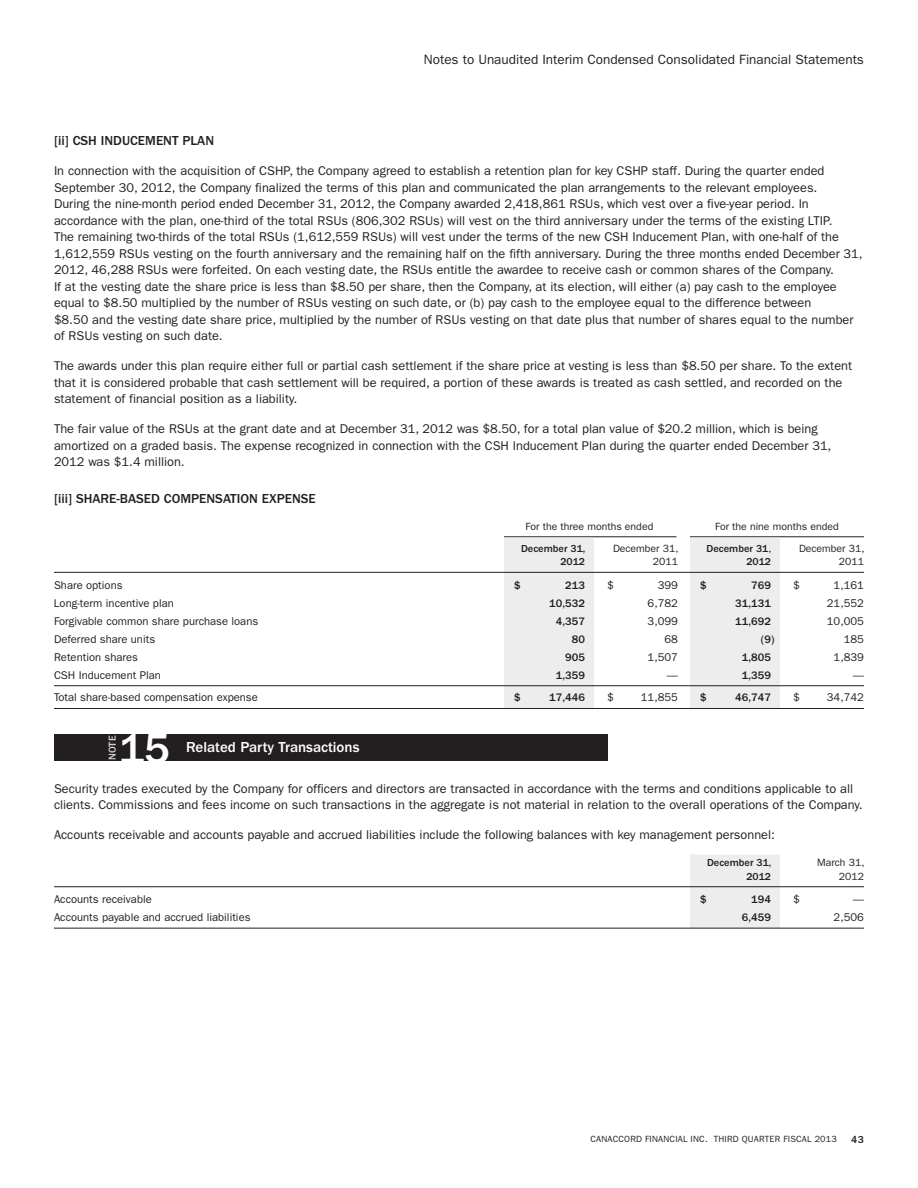
<style>
.page{position:relative;width:918px;height:1188px;background:#fff}
.page>*{position:absolute;margin:0;border:0;box-sizing:border-box;transform-origin:0 0}
.t1{font:500 43.5px "Franklin Gothic";color:#fff}
.t2{font:500 15px "Franklin Gothic";color:#fff}
.t3{font:13.5px "Franklin Gothic";color:#231f20}
.t4{font:500 13.5px "Franklin Gothic";color:#231f20}
.t5{font:12.75px/16.5px "Franklin Gothic";color:#231f20}
.t6{font:11.25px "Franklin Gothic";color:#231f20}
.t7{font:500 11.25px "Franklin Gothic";color:#231f20}
.t8{font:10.5px "Franklin Gothic";color:#231f20}
.t9{font:500 10.5px "Franklin Gothic";color:#231f20}
.t10{font:500 10.5px "Franklin Gothic";color:#d1d3d4}
.t11{font:9px "Franklin Gothic";letter-spacing:.02em;color:#231f20}
.s1{font-weight:400}
</style>
<div class="page">
<hr style="left:504px;top:537px;width:172px;height:1px;background:#231f20">
<hr style="left:690px;top:537px;width:174px;height:1px;background:#231f20">
<div style="left:504px;top:538px;width:90px;height:171px;background:#ededee"></div>
<div style="left:690px;top:538px;width:90px;height:171px;background:#ededee"></div>
<hr style="left:54px;top:572px;width:810px;height:1px;background:#231f20">
<hr style="left:54px;top:685px;width:810px;height:1px;background:#231f20">
<hr style="left:54px;top:708px;width:810px;height:1px;background:#231f20">
<div style="left:690px;top:854px;width:90px;height:74px;background:#ededee"></div>
<hr style="left:54px;top:886px;width:810px;height:1px;background:#231f20">
<hr style="left:54px;top:928px;width:810px;height:1px;background:#231f20">
<div style="left:54px;top:734px;width:554px;height:27px;background:#231f20"></div>
<p class="t3" style="left:424px;top:55px;width:442px">Notes to Unaudited Interim Condensed Consolidated Financial Statements</p>
<p class="t4" style="left:54px;top:136px;width:162px">[ii] CSH INDUCEMENT PLAN</p>
<p class="t5" style="left:54px;top:164px;width:810px">In connection with the acquisition of CSHP, the Company agreed to establish a retention plan for key CSHP staff. During the quarter ended September 30, 2012, the Company finalized the terms of this plan and communicated the plan arrangements to the relevant employees.<br>During the nine-month period ended December 31, 2012, the Company awarded 2,418,861 RSUs, which vest over a five-year period. In accordance with the plan, one-third of the total RSUs (806,302 RSUs) will vest on the third anniversary under the terms of the existing LTIP.<br>The remaining two-thirds of the total RSUs (1,612,559 RSUs) will vest under the terms of the new CSH Inducement Plan, with one-half of the 1,612,559 RSUs vesting on the fourth anniversary and the remaining half on the fifth anniversary. During the three months ended December 31, 2012, 46,288 RSUs were forfeited. On each vesting date, the RSUs entitle the awardee to receive cash or common shares of the Company.<br>If at the vesting date the share price is less than $8.50 per share, then the Company, at its election, will either (a) pay cash to the employee equal to $8.50 multiplied by the number of RSUs vesting on such date, or (b) pay cash to the employee equal to the difference between<br>$8.50 and the vesting date share price, multiplied by the number of RSUs vesting on that date plus that number of shares equal to the number of RSUs vesting on such date.</p>
<p class="t5" style="left:54px;top:359px;width:800px">The awards under this plan require either full or partial cash settlement if the share price at vesting is less than $8.50 per share. To the extent that it is considered probable that cash settlement will be required, a portion of these awards is treated as cash settled, and recorded on the statement of financial position as a liability.</p>
<p class="t5" style="left:54px;top:422px;width:779px">The fair value of the RSUs at the grant date and at December 31, 2012 was $8.50, for a total plan value of $20.2 million, which is being amortized on a graded basis. The expense recognized in connection with the CSH Inducement Plan during the quarter ended December 31,<br>2012 was $1.4 million.</p>
<p class="t4" style="left:54px;top:494px;width:263px">[iii] SHARE-BASED COMPENSATION EXPENSE</p>
<p class="t8" style="left:526px;top:523px;width:129px">For the three months ended</p>
<p class="t8" style="left:715px;top:523px;width:125px">For the nine months ended</p>
<p class="t9" style="left:521px;top:545px;width:66px">December 31,</p>
<p class="t8" style="left:613px;top:545px;width:67px">December 31,</p>
<p class="t9" style="left:706px;top:545px;width:67px">December 31<span class="s1">,</span></p>
<p class="t8" style="left:799px;top:545px;width:67px">December 31,</p>
<p class="t9" style="left:560px;top:558px;width:26px">2012</p>
<p class="t8" style="left:653px;top:558px;width:27px">2011</p>
<p class="t9" style="left:746px;top:558px;width:26px">2012</p>
<p class="t8" style="left:839px;top:558px;width:27px">2011</p>
<p class="t6" style="left:54px;top:581px;width:70px">Share options</p>
<p class="t7" style="left:514px;top:581px;width:8px">$</p>
<p class="t7" style="left:565px;top:581px;width:21px">213</p>
<p class="t6" style="left:607px;top:581px;width:8px">$</p>
<p class="t6" style="left:658px;top:581px;width:22px">399</p>
<p class="t7" style="left:700px;top:581px;width:8px">$</p>
<p class="t7" style="left:751px;top:581px;width:21px">769</p>
<p class="t6" style="left:793px;top:581px;width:8px">$</p>
<p class="t6" style="left:834px;top:581px;width:32px">1,161</p>
<p class="t6" style="left:54px;top:599px;width:121px">Long-term incentive plan</p>
<p class="t7" style="left:549px;top:599px;width:37px">10,532</p>
<p class="t6" style="left:648px;top:599px;width:32px">6,782</p>
<p class="t7" style="left:735px;top:599px;width:37px">31,131</p>
<p class="t6" style="left:827px;top:599px;width:39px">21,552</p>
<p class="t6" style="left:54px;top:617px;width:206px">Forgivable common share purchase loans</p>
<p class="t7" style="left:556px;top:617px;width:31px">4,357</p>
<p class="t6" style="left:648px;top:617px;width:32px">3,099</p>
<p class="t7" style="left:735px;top:617px;width:37px">11,692</p>
<p class="t6" style="left:827px;top:617px;width:39px">10,005</p>
<p class="t6" style="left:54px;top:635px;width:103px">Deferred share units</p>
<p class="t7" style="left:572px;top:635px;width:15px">80</p>
<p class="t6" style="left:665px;top:635px;width:15px">68</p>
<p class="t7" style="left:761px;top:635px;width:15px">(9)</p>
<p class="t6" style="left:844px;top:635px;width:22px">185</p>
<p class="t6" style="left:54px;top:653px;width:86px">Retention shares</p>
<p class="t7" style="left:565px;top:653px;width:21px">905</p>
<p class="t6" style="left:648px;top:653px;width:32px">1,507</p>
<p class="t7" style="left:742px;top:653px;width:31px">1,805</p>
<p class="t6" style="left:834px;top:653px;width:32px">1,839</p>
<p class="t6" style="left:54px;top:671px;width:108px">CSH Inducement Plan</p>
<p class="t7" style="left:556px;top:671px;width:31px">1,359</p>
<p class="t6" style="left:667px;top:671px;width:13px">—</p>
<p class="t7" style="left:742px;top:671px;width:31px">1,359</p>
<p class="t6" style="left:853px;top:671px;width:13px">—</p>
<p class="t6" style="left:54px;top:694px;width:205px">Total share-based compensation expense</p>
<p class="t7" style="left:514px;top:694px;width:8px">$</p>
<p class="t7" style="left:549px;top:694px;width:37px">17,446</p>
<p class="t6" style="left:607px;top:694px;width:8px">$</p>
<p class="t6" style="left:641px;top:694px;width:39px">11,855</p>
<p class="t7" style="left:700px;top:694px;width:8px">$</p>
<p class="t7" style="left:735px;top:694px;width:37px">46,747</p>
<p class="t6" style="left:793px;top:694px;width:8px">$</p>
<p class="t6" style="left:827px;top:694px;width:39px">34,742</p>
<p class="t10" style="left:109px;top:760px;width:26px;rotate:-90deg">NOTE</p>
<h1 class="t1" style="left:119px;top:733px;width:53px">15</h1>
<p class="t2" style="left:186px;top:742px;width:175px">Related Party Transactions</p>
<p class="t5" style="left:54px;top:781px;width:810px">Security trades executed by the Company for officers and directors are transacted in accordance with the terms and conditions applicable to all clients. Commissions and fees income on such transactions in the aggregate is not material in relation to the overall operations of the Company.</p>
<p class="t5" style="left:54px;top:828px;width:723px">Accounts receivable and accounts payable and accrued liabilities include the following balances with key management personnel:</p>
<p class="t9" style="left:707px;top:859px;width:66px">December 31,</p>
<p class="t8" style="left:817px;top:859px;width:49px">March 31,</p>
<p class="t9" style="left:746px;top:873px;width:26px">2012</p>
<p class="t8" style="left:839px;top:873px;width:27px">2012</p>
<p class="t6" style="left:54px;top:896px;width:99px">Accounts receivable</p>
<p class="t7" style="left:700px;top:896px;width:8px">$</p>
<p class="t7" style="left:751px;top:896px;width:21px">194</p>
<p class="t6" style="left:793px;top:896px;width:8px">$</p>
<p class="t6" style="left:853px;top:896px;width:13px">—</p>
<p class="t6" style="left:54px;top:914px;width:198px">Accounts payable and accrued liabilities</p>
<p class="t7" style="left:742px;top:914px;width:31px">6,459</p>
<p class="t6" style="left:834px;top:914px;width:32px">2,506</p>
<p class="t11" style="left:591px;top:1136px;width:248px">CANACCORD FINANCIAL INC. THIRD QUARTER FISCAL 2013</p>
<p class="t9" style="left:851px;top:1135px;width:14px">43</p>
</div>
